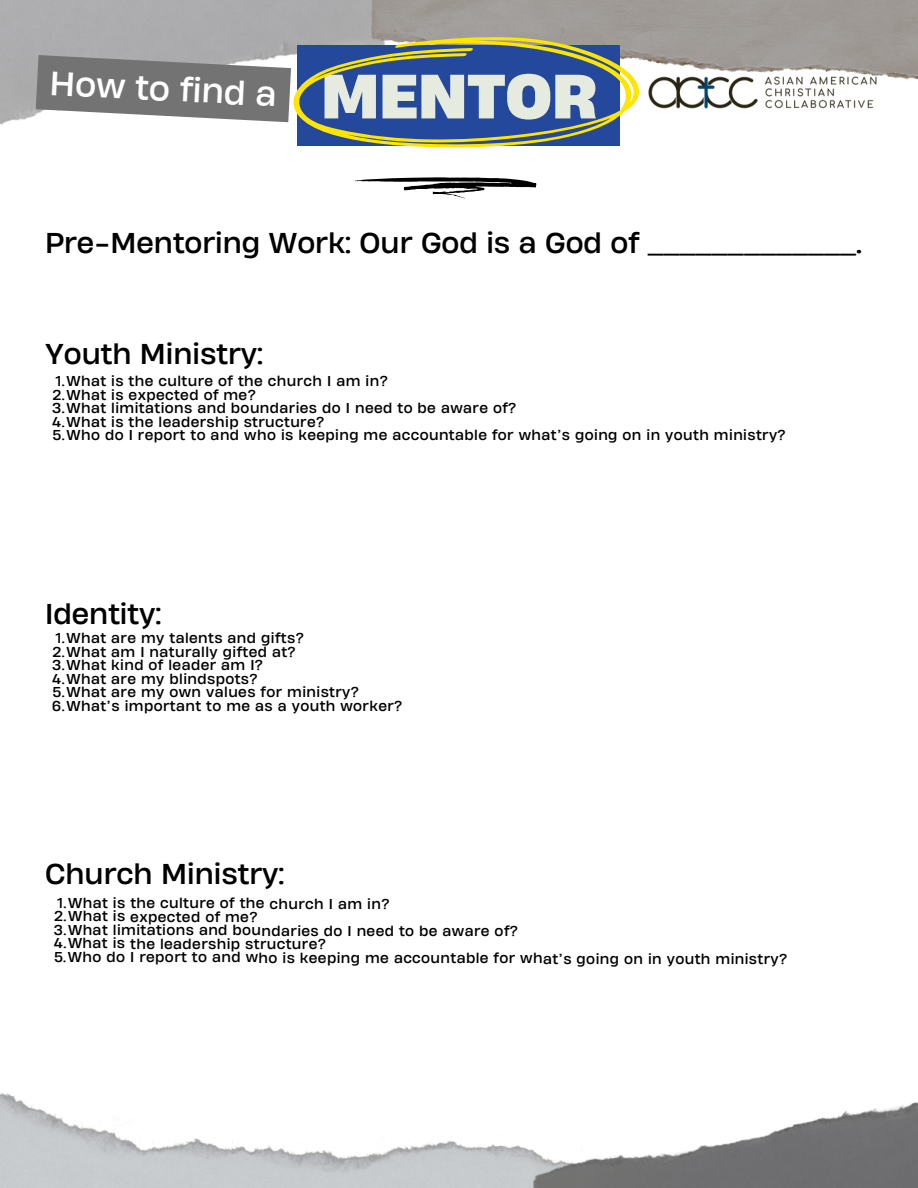
<style>
.page{position:relative;width:918px;height:1188px;background:#fff}
.page>*{position:absolute;margin:0;border:0;box-sizing:border-box;transform-origin:0 0}
.t1{font:700 58.65px "Heading Now 76";color:#e6ebe0}
.t2{font:31.8px "Heading Now 74";color:#fff}
.t3{font:27px "Heading Now 74";color:#000}
.t4{font:13.5px "Heading Now 74";letter-spacing:.03em;color:#000}
</style>
<div class="page">
<img style="left:0;top:1093px;width:526px;height:95px">
<img style="left:526px;top:1102px;width:392px;height:86px">
<div style="left:364px;top:0;width:554px;height:80px;background:#9f9b97"></div>
<svg style="left:355px;top:177px;width:181px;height:22px"></svg>
<svg style="left:36px;top:37px;width:605px;height:111px"></svg>
<img style="left:627px;top:54px;width:270px;height:77px">
<p class="t2" style="left:51px;top:61px;width:229px;rotate:3deg">How to find a</p>
<p class="t1" style="left:321px;top:57px;width:277px">MENTOR</p>
<p class="t3" style="left:45px;top:225px;width:819px">Pre-Mentoring Work: Our God is a God of _____________.</p>
<p class="t3" style="left:45px;top:336px;width:220px">Youth Ministry:</p>
<p class="t4" style="left:56px;top:372px;width:333px">1.What is the culture of the church I am in?</p>
<p class="t4" style="left:52px;top:386px;width:205px">2.What is expected of me?</p>
<p class="t4" style="left:52px;top:399px;width:465px">3.What limitations and boundaries do I need to be aware of?</p>
<p class="t4" style="left:52px;top:413px;width:273px">4.What is the leadership structure?</p>
<p class="t4" style="left:53px;top:426px;width:734px">5.Who do I report to and who is keeping me accountable for what’s going on in youth ministry?</p>
<p class="t3" style="left:45px;top:596px;width:118px">Identity:</p>
<p class="t4" style="left:56px;top:629px;width:249px">1.What are my talents and gifts?</p>
<p class="t4" style="left:52px;top:643px;width:245px">2.What am I naturally gifted at?</p>
<p class="t4" style="left:52px;top:656px;width:212px">3.What kind of leader am I?</p>
<p class="t4" style="left:52px;top:670px;width:207px">4.What are my blindspots?</p>
<p class="t4" style="left:53px;top:683px;width:308px">5.What are my own values for ministry?</p>
<p class="t4" style="left:52px;top:697px;width:352px">6.What’s important to me as a youth worker?</p>
<p class="t3" style="left:45px;top:856px;width:241px">Church Ministry:</p>
<p class="t4" style="left:58px;top:894px;width:333px">1.What is the culture of the church I am in?</p>
<p class="t4" style="left:54px;top:907px;width:205px">2.What is expected of me?</p>
<p class="t4" style="left:54px;top:921px;width:466px">3.What limitations and boundaries do I need to be aware of?</p>
<p class="t4" style="left:54px;top:935px;width:274px">4.What is the leadership structure?</p>
<p class="t4" style="left:68px;top:949px;width:721px">Who do I report to and who is keeping me accountable for what’s going on in youth ministry?</p>
<p class="t4" style="left:54px;top:948px;width:13px">5.</p>
</div>
